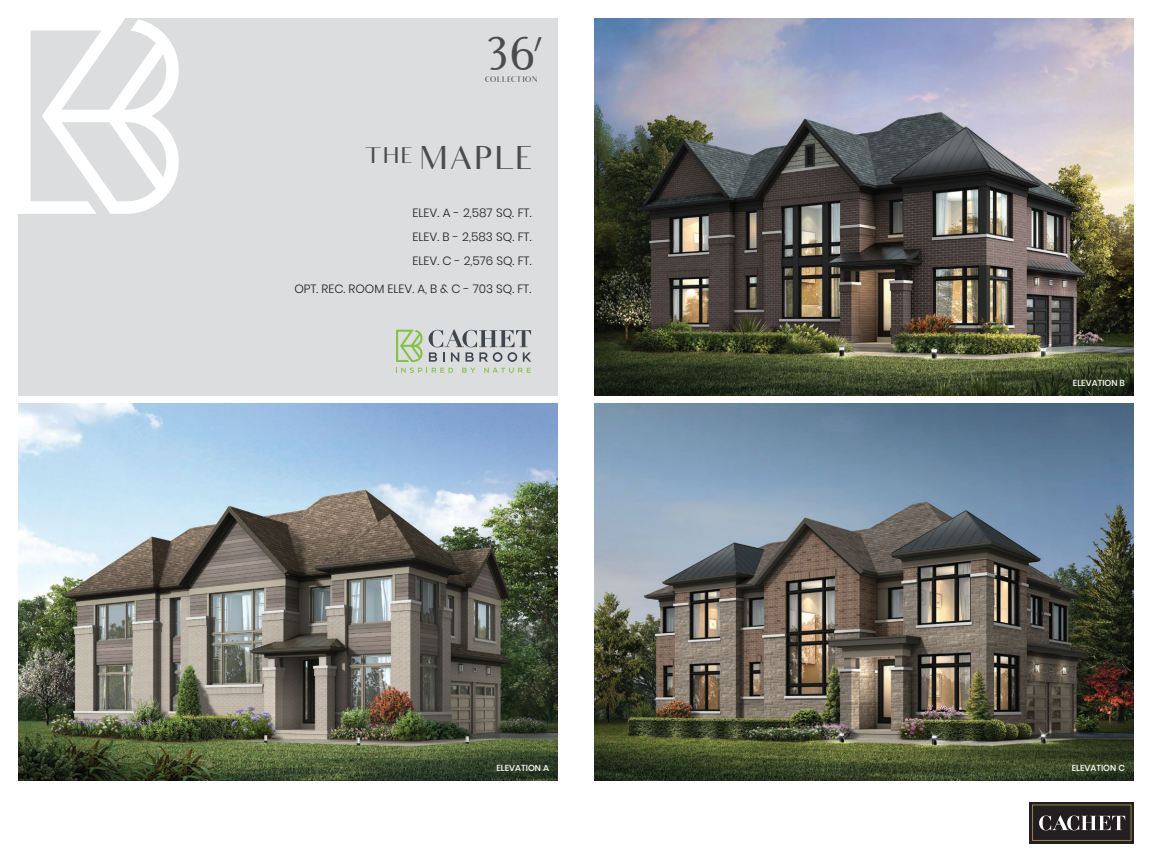
<style>
.page{position:relative;width:1152px;height:864px;background:#fff}
.page>*{position:absolute;margin:0;border:0;box-sizing:border-box;transform-origin:0 0}
.t1{font:46.3px "Audrey";color:#4c4c4c}
.t2{font:32px "Audrey";color:#4c4c4c}
.t3{font:300 12px/24px "Poppins";color:#231f20;text-align:justify}
.t4{font:500 8.7px "Poppins";color:#fff}
.t5{font:7.9px "Audrey";color:#4c4c4c}
</style>
<div class="page">
<img style="left:594px;top:18px;width:540px;height:377px">
<img style="left:594px;top:403px;width:540px;height:377px">
<div style="left:18px;top:18px;width:540px;height:377px;background:#dcdddf"></div>
<img style="left:18px;top:403px;width:540px;height:377px">
<svg style="left:18px;top:18px;width:161px;height:196px"></svg>
<svg style="left:396px;top:330px;width:27px;height:32px"></svg>
<svg style="left:396px;top:368px;width:57px;height:5px"></svg>
<svg style="left:462px;top:368px;width:13px;height:5px"></svg>
<svg style="left:484px;top:368px;width:47px;height:5px"></svg>
<svg style="left:429px;top:330px;width:102px;height:32px"></svg>
<div style="left:1030px;top:802px;width:104px;height:41px;background:#231f20"></div>
<div style="left:1032px;top:805px;width:99px;height:36px;border:1px solid #968446"></div>
<svg style="left:1039px;top:815px;width:86px;height:15px"></svg>
<h1 class="t1" style="left:482px;top:27px;width:61px">36’</h1>
<p class="t5" style="left:485px;top:75px;width:55px">COLLECTION</p>
<h2 class="t2" style="left:364px;top:139px;width:170px"><sup>THE</sup> MAPLE</h2>
<p class="t3" style="left:412px;top:201px;width:121px">ELEV. A - 2,587 SQ. FT.<br>ELEV. B - 2,583 SQ. FT.<br>ELEV. C - 2,576 SQ. FT.</p>
<p class="t3" style="left:294px;top:277px;width:238px">OPT. REC. ROOM ELEV. A, B &amp; C - 703 SQ. FT.</p>
<p class="t4" style="left:496px;top:763px;width:54px">ELEVATION A</p>
<p class="t4" style="left:1073px;top:378px;width:54px">ELEVATION B</p>
<p class="t4" style="left:1072px;top:763px;width:55px">ELEVATION C</p>
</div>
